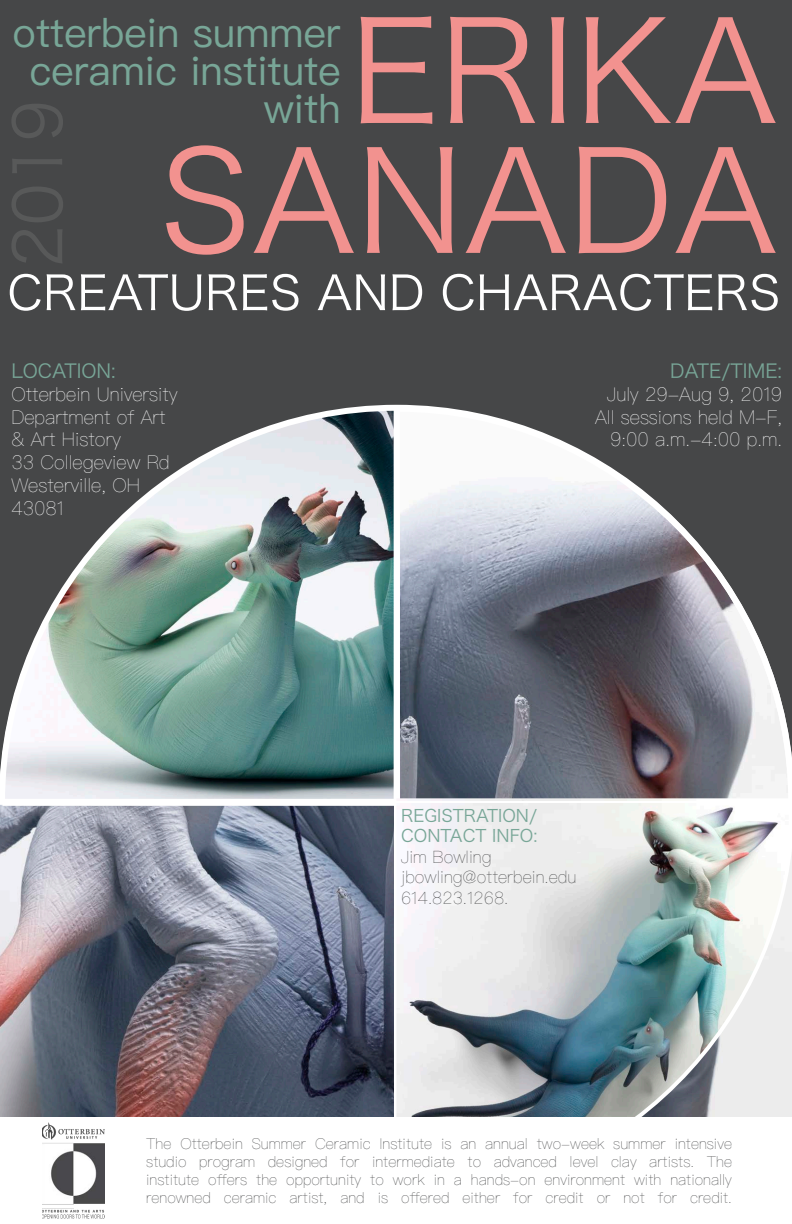
<style>
.page{position:relative;width:792px;height:1224px;background:#fff}
.page>*{position:absolute;margin:0;border:0;box-sizing:border-box;transform-origin:0 0}
.t1{font:40px "Ping Fang SC";color:#78a697}
.t2{font:200 19px/22.8px "Ping Fang SC";color:#fff}
.t3{font:19px "Hira Kaku Pro N W3";color:#78a697}
.t4{font:200 17px "Ping Fang SC";color:#464748}
.t5{font:17px "Hira Kaku Pro N W3";color:#78a697}
.t6{font:200 15px/18px "Ping Fang SC";color:#464748;text-align:justify}
</style>
<div class="page">
<div style="left:0;top:0;width:792px;height:821px;background:#464748"></div>
<img style="left:0;top:404px;width:792px;height:713px">
<div style="left:394px;top:407px;width:6px;height:397px;background:#fff"></div>
<div style="left:0;top:799px;width:399px;height:6px;background:#fff"></div>
<img style="left:396px;top:798px;width:395px;height:319px">
<hr style="left:0;top:802px;width:792px;height:1px;background:#fff">
<svg style="left:12px;top:104px;width:51px;height:159px"></svg>
<svg style="left:10px;top:274px;width:768px;height:37px"></svg>
<svg style="left:166px;top:145px;width:610px;height:110px"></svg>
<svg style="left:361px;top:16px;width:415px;height:108px"></svg>
<img style="left:42px;top:1123px;width:63px;height:96px">
<p class="t1" style="left:13px;top:8px;width:329px">otterbein summer</p>
<p class="t1" style="left:30px;top:46px;width:312px">ceramic institute</p>
<p class="t1" style="left:264px;top:84px;width:78px">with</p>
<p class="t3" style="left:11px;top:354px;width:106px">LOCATION:</p>
<p class="t2" style="left:11px;top:382px;width:168px">Otterbein University</p>
<p class="t2" style="left:11px;top:405px;width:156px">Department of Art</p>
<p class="t2" style="left:11px;top:428px;width:111px">&amp; Art History</p>
<p class="t2" style="left:11px;top:451px;width:160px">33 Collegeview Rd</p>
<p class="t2" style="left:11px;top:474px;width:130px">Westerville, OH<br>43081</p>
<p class="t3" style="left:670px;top:354px;width:113px">DATE/TIME:</p>
<p class="t2" style="left:607px;top:382px;width:176px">July 29-Aug 9, 2019</p>
<p class="t2" style="left:595px;top:405px;width:189px">All sessions held M-F,</p>
<p class="t2" style="left:610px;top:428px;width:174px">9:00 a.m.-4:00 p.m.</p>
<p class="t5" style="left:401px;top:800px;width:137px">REGISTRATION/</p>
<p class="t5" style="left:401px;top:821px;width:138px">CONTACT INFO:</p>
<p class="t4" style="left:401px;top:846px;width:92px">Jim Bowling</p>
<p class="t4" style="left:401px;top:867px;width:177px">jbowling@otterbein.edu</p>
<p class="t4" style="left:401px;top:887px;width:109px">614.823.1268.</p>
<p class="t6" style="left:146px;top:1134px;width:587px">The Otterbein Summer Ceramic Institute is an annual two-week summer intensive studio program designed for intermediate to advanced level clay artists. The institute offers the opportunity to work in a hands-on environment with nationally renowned ceramic artist, and is offered either for credit or not for credit.</p>
</div>
